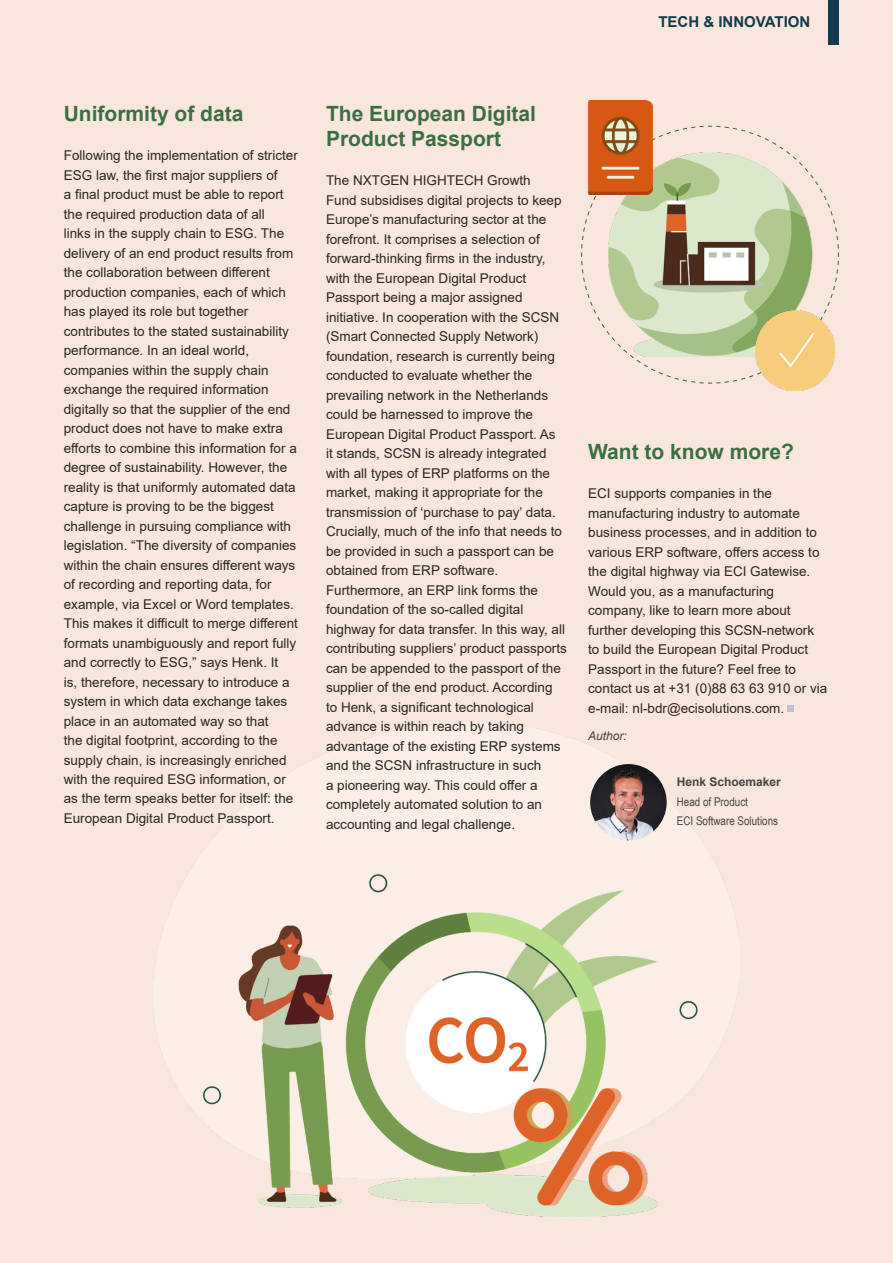
<style>
.page{position:relative;width:893px;height:1263px;background:#f9e7dd}
.page>*{position:absolute;margin:0;border:0;box-sizing:border-box;transform-origin:0 0}
.t1{font:700 21px/25.2px "Arial";color:#3a6f43}
.t2{font:700 15px "Arial";color:#123b4b}
.t3{font:13.5px/19.5px "Arial";color:#2a2725}
.t4{font:12px/19.5px "Arial Narrow";color:#454444}
.t5{font:700 12px "Arial";color:#454444}
.t6{font:italic 12px "Arial";color:#454444}
</style>
<div class="page">
<img style="left:154px;top:723px;width:585px;height:493px">
<img style="left:590px;top:764px;width:77px;height:77px;border-radius:38px">
<svg style="left:581px;top:125px;width:258px;height:259px"></svg>
<img style="left:609px;top:153px;width:207px;height:203px">
<img style="left:588px;top:101px;width:65px;height:93px">
<img style="left:755px;top:311px;width:79px;height:79px">
<div style="left:828px;top:0;width:11px;height:45px;background:#123b4b"></div>
<svg style="left:787px;top:705px;width:6px;height:6px"></svg>
<p class="t2" style="left:658px;top:11px;width:153px">TECH &amp; INNOVATION</p>
<h1 class="t1" style="left:64px;top:101px;width:181px">Uniformity of data</h1>
<p class="t3" style="left:64px;top:146px;width:236px">Following the implementation of stricter ESG law, the first major suppliers of<br>a final product must be able to report the required production data of all<br>links in the supply chain to ESG. The delivery of an end product results from the collaboration between different production companies, each of which has played its role but together contributes to the stated sustainability performance. In an ideal world, companies within the supply chain exchange the required information digitally so that the supplier of the end product does not have to make extra efforts to combine this information for a degree of sustainability. However, the reality is that uniformly automated data capture is proving to be the biggest challenge in pursuing compliance with legislation. “The diversity of companies within the chain ensures different ways of recording and reporting data, for example, via Excel or Word templates.<br>This makes it difficult to merge different formats unambiguously and report fully and correctly to ESG,” says Henk. It<br>is, therefore, necessary to introduce a system in which data exchange takes place in an automated way so that<br>the digital footprint, according to the supply chain, is increasingly enriched with the required ESG information, or as the term speaks better for itself: the European Digital Product Passport.</p>
<h1 class="t1" style="left:326px;top:101px;width:212px">The European Digital<br>Product Passport</h1>
<p class="t3" style="left:326px;top:171px;width:242px">The NXTGEN HIGHTECH Growth<br>Fund subsidises digital projects to keep Europe’s manufacturing sector at the forefront. It comprises a selection of forward-thinking firms in the industry, with the European Digital Product Passport being a major assigned initiative. In cooperation with the SCSN (Smart Connected Supply Network) foundation, research is currently being conducted to evaluate whether the prevailing network in the Netherlands could be harnessed to improve the European Digital Product Passport. As<br>it stands, SCSN is already integrated with all types of ERP platforms on the market, making it appropriate for the transmission of ‘purchase to pay’ data.<br>Crucially, much of the info that needs to be provided in such a passport can be obtained from ERP software.<br>Furthermore, an ERP link forms the foundation of the so-called digital highway for data transfer. In this way, all contributing suppliers’ product passports can be appended to the passport of the supplier of the end product. According to Henk, a significant technological advance is within reach by taking advantage of the existing ERP systems and the SCSN infrastructure in such<br>a pioneering way. This could offer a completely automated solution to an accounting and legal challenge.</p>
<h1 class="t1" style="left:588px;top:439px;width:207px">Want to know more?</h1>
<p class="t3" style="left:588px;top:483px;width:241px">ECI supports companies in the manufacturing industry to automate business processes, and in addition to various ERP software, offers access to the digital highway via ECI Gatewise.<br>Would you, as a manufacturing company, like to learn more about further developing this SCSN-network to build the European Digital Product Passport in the future? Feel free to contact us at +31 (0)88 63 63 910 or via e-mail: nl-bdr@ecisolutions.com.</p>
<p class="t6" style="left:588px;top:728px;width:40px">Author:</p>
<p class="t5" style="left:677px;top:773px;width:106px">Henk Schoemaker</p>
<p class="t4" style="left:677px;top:791px;width:103px">Head of Product<br>ECI Software Solutions</p>
</div>
